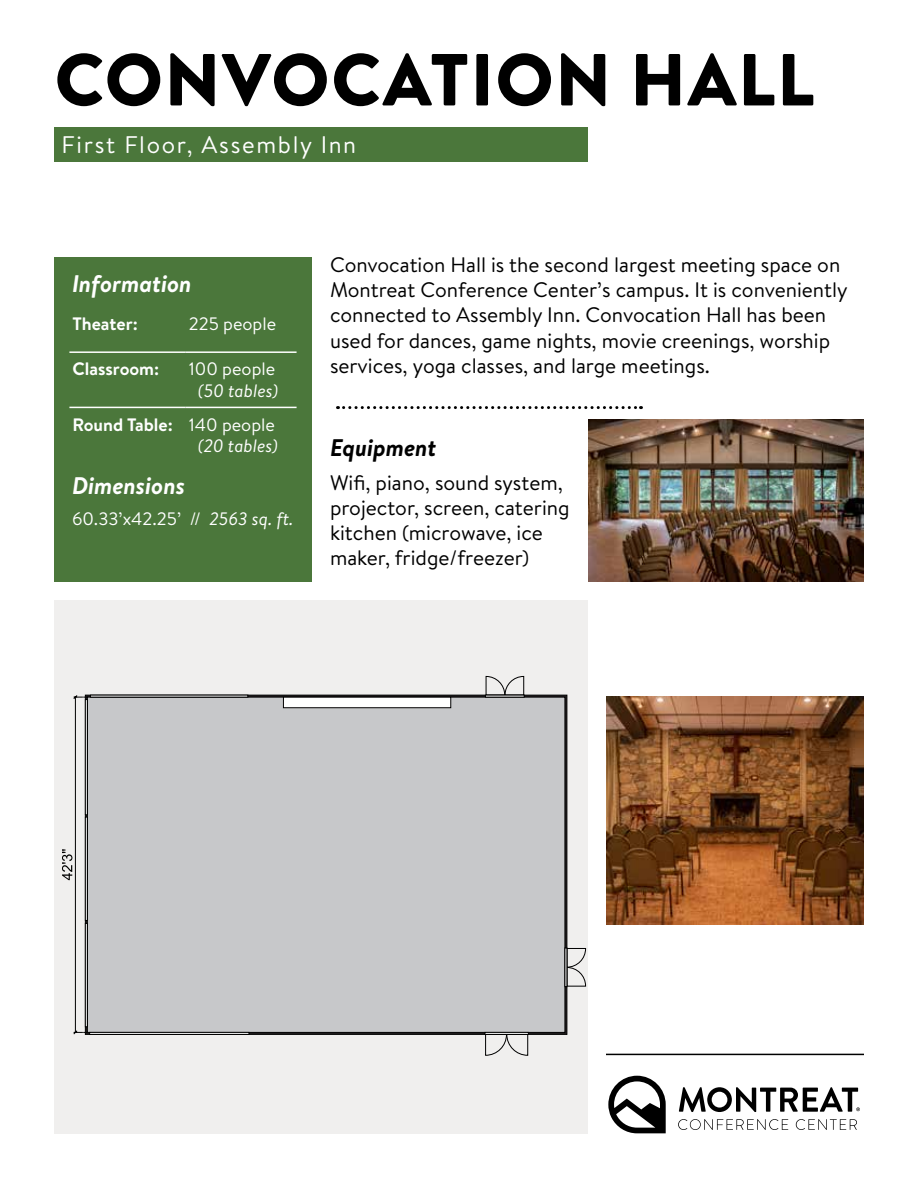
<style>
.page{position:relative;width:918px;height:1188px;background:#fff}
.page>*{position:absolute;margin:0;border:0;box-sizing:border-box;transform-origin:0 0}
.t1{font:900 73.5px "Brandon Text";letter-spacing:.02em;color:#000}
.t2{font:24px "Brandon Text";letter-spacing:.07em;color:#fff}
.t3{font:italic 700 24px "Brandon Text";color:#fff}
.t4{font:italic 700 24px "Brandon Text";color:#000}
.t5{font:21px/25.2px "Brandon Text";color:#000}
.t6{font:700 18px/33.6px "Brandon Text";color:#fff;text-align:right}
.t7{font:18px "Brandon Text";color:#fff}
.t8{font:italic 18px "Brandon Text";color:#fff}
.s1{font-weight:400;font-style:italic}
.s2{font-weight:400}
.s3{font-style:italic}
</style>
<div class="page">
<div style="left:54px;top:127px;width:534px;height:34px;background:#4b773b"></div>
<div style="left:54px;top:600px;width:534px;height:534px;background:#f0efee"></div>
<div style="left:85px;top:694px;width:483px;height:341px;background:#c7c8ca"></div>
<svg style="left:485px;top:1035px;width:44px;height:21px"></svg>
<div style="left:485px;top:1032px;width:44px;height:3px;border:1px solid #000"></div>
<svg style="left:567px;top:948px;width:19px;height:39px"></svg>
<svg style="left:485px;top:676px;width:40px;height:19px"></svg>
<div style="left:85px;top:699px;width:3px;height:116px;border:1px solid #000"></div>
<div style="left:85px;top:817px;width:3px;height:104px;border:1px solid #000"></div>
<div style="left:85px;top:923px;width:3px;height:104px;border:1px solid #000"></div>
<div style="left:89px;top:1032px;width:160px;height:3px;border:1px solid #000"></div>
<hr style="left:75px;top:697px;width:1px;height:335px;background:#000">
<svg style="left:73px;top:695px;width:14px;height:5px"></svg>
<svg style="left:73px;top:1030px;width:14px;height:5px"></svg>
<svg style="left:62px;top:849px;width:10px;height:31px"></svg>
<div style="left:283px;top:697px;width:168px;height:11px;background:#fff"></div>
<div style="left:283px;top:697px;width:168px;height:11px;border:1px solid #000"></div>
<img style="left:606px;top:696px;width:258px;height:228px">
<div style="left:54px;top:257px;width:258px;height:325px;background:#4b773b"></div>
<hr style="left:69px;top:351px;width:117px;height:2px;background:#fff">
<hr style="left:186px;top:351px;width:111px;height:2px;background:#fff">
<hr style="left:69px;top:407px;width:117px;height:1px;background:#fff">
<hr style="left:186px;top:407px;width:111px;height:1px;background:#fff">
<svg style="left:338px;top:406px;width:303px;height:3px"></svg>
<img style="left:588px;top:420px;width:276px;height:162px">
<svg style="left:608px;top:1076px;width:58px;height:57px"></svg>
<svg style="left:678px;top:1119px;width:110px;height:11px"></svg>
<svg style="left:796px;top:1119px;width:61px;height:11px"></svg>
<svg style="left:679px;top:1087px;width:181px;height:25px"></svg>
<hr style="left:606px;top:1054px;width:258px;height:1px;background:#000">
<h1 class="t1" style="left:55px;top:28px;width:762px">CONVOCATION HALL</h1>
<p class="t2" style="left:62px;top:128px;width:296px">First Floor, Assembly Inn</p>
<p class="t3" style="left:72px;top:267px;width:121px">Information</p>
<p class="t6" style="left:72px;top:307px;width:67px">Theater:</p>
<p class="t7" style="left:189px;top:312px;width:89px">225 people</p>
<p class="t6" style="left:72px;top:352px;width:88px">Classroom:</p>
<p class="t7" style="left:189px;top:357px;width:88px">100 people</p>
<p class="t6" style="left:72px;top:373px;width:207px"><span class="s1">(50 tables)<br></span>Round Table: <span class="s2">140 people</span></p>
<p class="t8" style="left:198px;top:434px;width:82px">(20 tables)</p>
<p class="t3" style="left:72px;top:469px;width:115px">Dimensions</p>
<p class="t7" style="left:72px;top:506px;width:223px">60.33’x42.25’ // <span class="s3">2563 sq. ft.</span></p>
<p class="t5" style="left:330px;top:252px;width:519px">Convocation Hall is the second largest meeting space on Montreat Conference Center’s campus. It is conveniently connected to Assembly Inn. Convocation Hall has been used for dances, game nights, movie creenings, worship services, yoga classes, and large meetings.</p>
<p class="t4" style="left:330px;top:430px;width:108px">Equipment</p>
<p class="t5" style="left:330px;top:469px;width:241px">Wifi, piano, sound system, projector, screen, catering kitchen (microwave, ice maker, fridge/freezer)</p>
</div>
